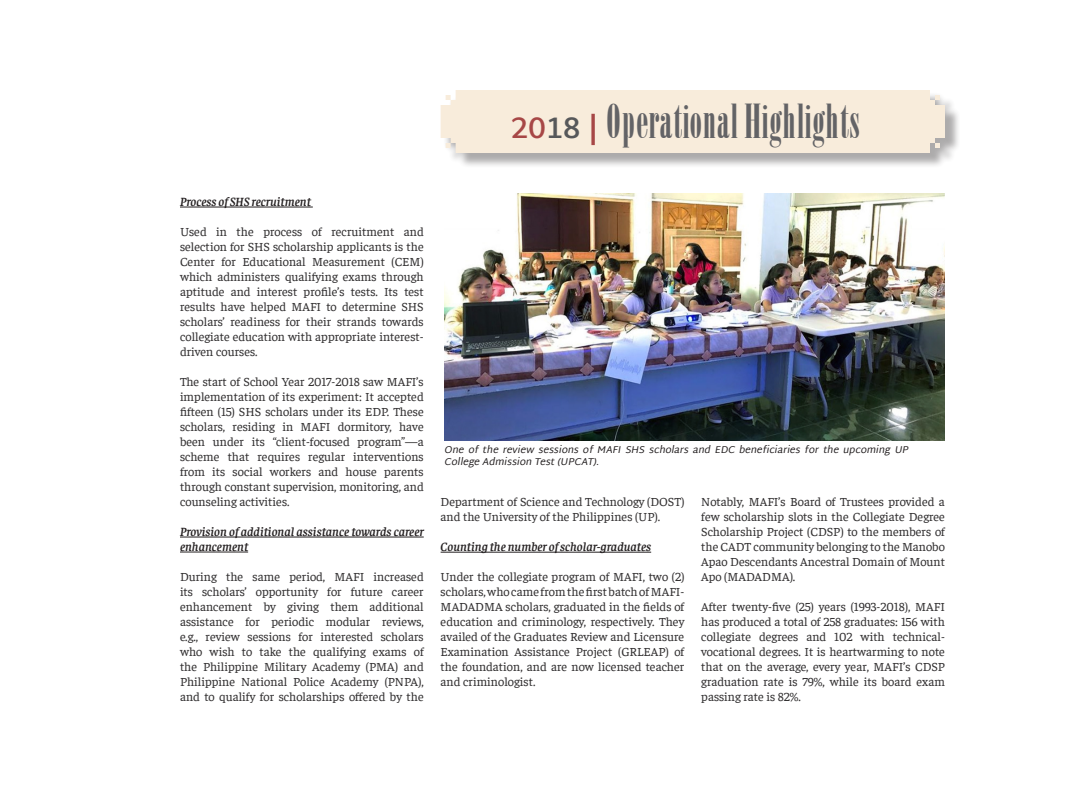
<style>
.page{position:relative;width:1080px;height:810px;background:#fff}
.page>*{position:absolute;margin:0;border:0;box-sizing:border-box;transform-origin:0 0}
.t1{font:46.88px "Bodoni Poster Cond S Si";color:#636366;scale:.8 1}
.t2{font:12.5px/15px "Faustina";color:#312f30;text-align:justify}
.t3{font:italic 600 12.5px/15px "Faustina";color:#231f20}
.t4{font:italic 10px/12px "Martel Sans";color:#231f20}
.s1{font-family:"Martel Sans";font-weight:600;font-size:30px;color:#a74746}
.s2{font-family:"Martel Sans";font-weight:600;font-size:30px;color:#57585a}
</style>
<div class="page">
<hr style="left:180px;top:207px;width:133px;height:1px;background:#231f20">
<hr style="left:180px;top:537px;width:244px;height:1px;background:#231f20">
<hr style="left:180px;top:552px;width:68px;height:1px;background:#231f20">
<hr style="left:441px;top:552px;width:210px;height:1px;background:#231f20">
<div style="left:442px;top:92px;width:518px;height:77px;background:#231f20;opacity:.75"></div>
<div style="left:441px;top:90px;width:504px;height:63px;background:#f8ecdb"></div>
<img style="left:444px;top:193px;width:501px;height:248px">
<p class="t1" style="left:511px;top:94px;width:438px"><span class="s1">20</span><span class="s2">18</span> <span class="s1">|</span> Operational Highlights</p>
<p class="t3" style="left:180px;top:193px;width:132px">Process of SHS recruitment</p>
<p class="t2" style="left:180px;top:223px;width:245px">Used in the process of recruitment and selection for SHS scholarship applicants is the Center for Educational Measurement (CEM) which administers qualifying exams through aptitude and interest profile’s tests. Its test results have helped MAFI to determine SHS scholars’ readiness for their strands towards collegiate education with appropriate interest&shy;driven courses.</p>
<p class="t2" style="left:180px;top:373px;width:245px">The start of School Year 2017-2018 saw MAFI’s implementation of its experiment: It accepted fifteen (15) SHS scholars under its EDP. These scholars, residing in MAFI dormitory, have been under its “client-focused program”—a scheme that requires regular interventions from its social workers and house parents through constant supervision, monitoring, and counseling activities.</p>
<p class="t3" style="left:180px;top:523px;width:245px">Provision of additional assistance towards career enhancement</p>
<p class="t2" style="left:180px;top:568px;width:245px">During the same period, MAFI increased its scholars’ opportunity for future career enhancement by giving them additional assistance for periodic modular reviews, e.g., review sessions for interested scholars who wish to take the qualifying exams of the Philippine Military Academy (PMA) and Philippine National Police Academy (PNPA), and to qualify for scholarships offered by the</p>
<p class="t4" style="left:444px;top:443px;width:468px">One of the review sessions of MAFI SHS scholars and EDC beneficiaries for the upcoming UP<br>College Admission Test(UPCAT).</p>
<p class="t2" style="left:441px;top:494px;width:245px">Department of Science and Technology (DOST) and the University of the Philippines (UP).</p>
<p class="t3" style="left:441px;top:539px;width:212px">Counting the number of scholar-graduates</p>
<p class="t2" style="left:441px;top:569px;width:245px">Under the collegiate program of MAFI, two (2) scholars, who came from the first batch of MAFI-MADADMA scholars, graduated in the fields of education and criminology, respectively. They availed of the Graduates Review and Licensure Examination Assistance Project (GRLEAP) of the foundation, and are now licensed teacher and criminologist.</p>
<p class="t2" style="left:701px;top:494px;width:245px">Notably, MAFI’s Board of Trustees provided a few scholarship slots in the Collegiate Degree Scholarship Project (CDSP) to the members of the CADT community belonging to the Manobo Apao Descendants Ancestral Domain of Mount Apo (MADADMA).</p>
<p class="t2" style="left:701px;top:599px;width:245px">After twenty-five (25) years (1993-2018), MAFI has produced a total of 258 graduates: 156 with collegiate degrees and 102 with technical&shy;vocational degrees. It is heartwarming to note that on the average, every year, MAFI’s CDSP graduation rate is 79%, while its board exam passing rate is 82%.</p>
</div>
